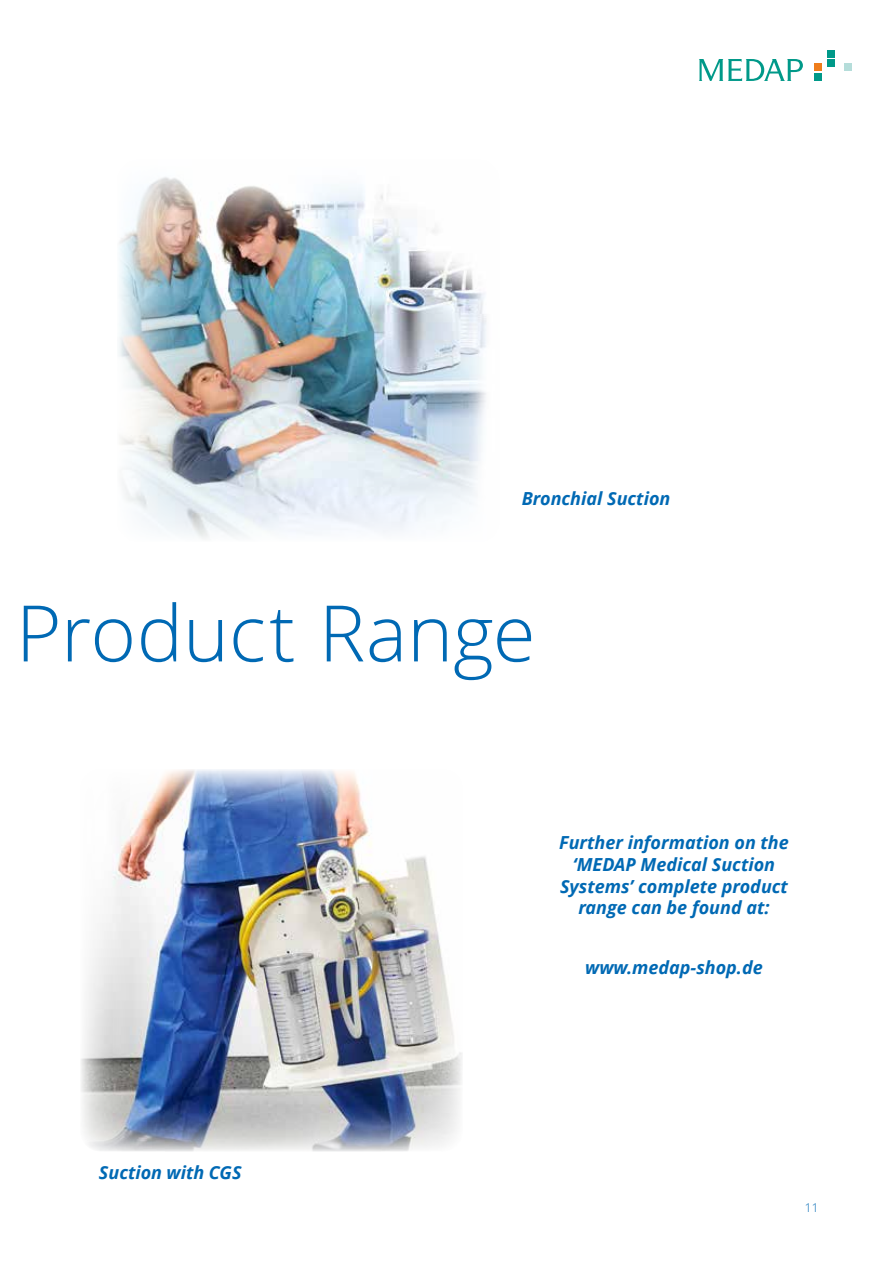
<style>
.page{position:relative;width:893px;height:1263px;background:#fff}
.page>*{position:absolute;margin:0;border:0;box-sizing:border-box;transform-origin:0 0}
.t1{font:300 78px "Open Sans";color:#0069b4}
.t2{font:italic 700 18px/21.6px "Open Sans";color:#0069b4;text-align:center}
.t3{font:300 12px "Open Sans";color:#0069b4}
</style>
<div class="page">
<img style="left:119px;top:177px;width:368px;height:362px">
<img style="left:81px;top:769px;width:381px;height:382px">
<svg style="left:699px;top:59px;width:104px;height:22px"></svg>
<div style="left:814px;top:63px;width:8px;height:8px;background:#ef7d1b"></div>
<div style="left:814px;top:73px;width:8px;height:8px;background:#009989"></div>
<div style="left:827px;top:50px;width:7px;height:7px;background:#009989"></div>
<div style="left:827px;top:60px;width:7px;height:7px;background:#009989"></div>
<div style="left:844px;top:63px;width:8px;height:8px;background:#b5ddda"></div>
<p class="t2" style="left:522px;top:487px;width:150px">Bronchial Suction</p>
<h1 class="t1" style="left:16px;top:580px;width:521px">Product Range</h1>
<p class="t2" style="left:559px;top:832px;width:231px">Further information on the ‘MEDAP Medical Suction<br>Systems’ complete product range can be found at:</p>
<p class="t2" style="left:585px;top:957px;width:179px">www.medap-shop.de</p>
<p class="t2" style="left:99px;top:1161px;width:144px">Suction with CGS</p>
<p class="t3" style="left:805px;top:1199px;width:15px">11</p>
</div>
